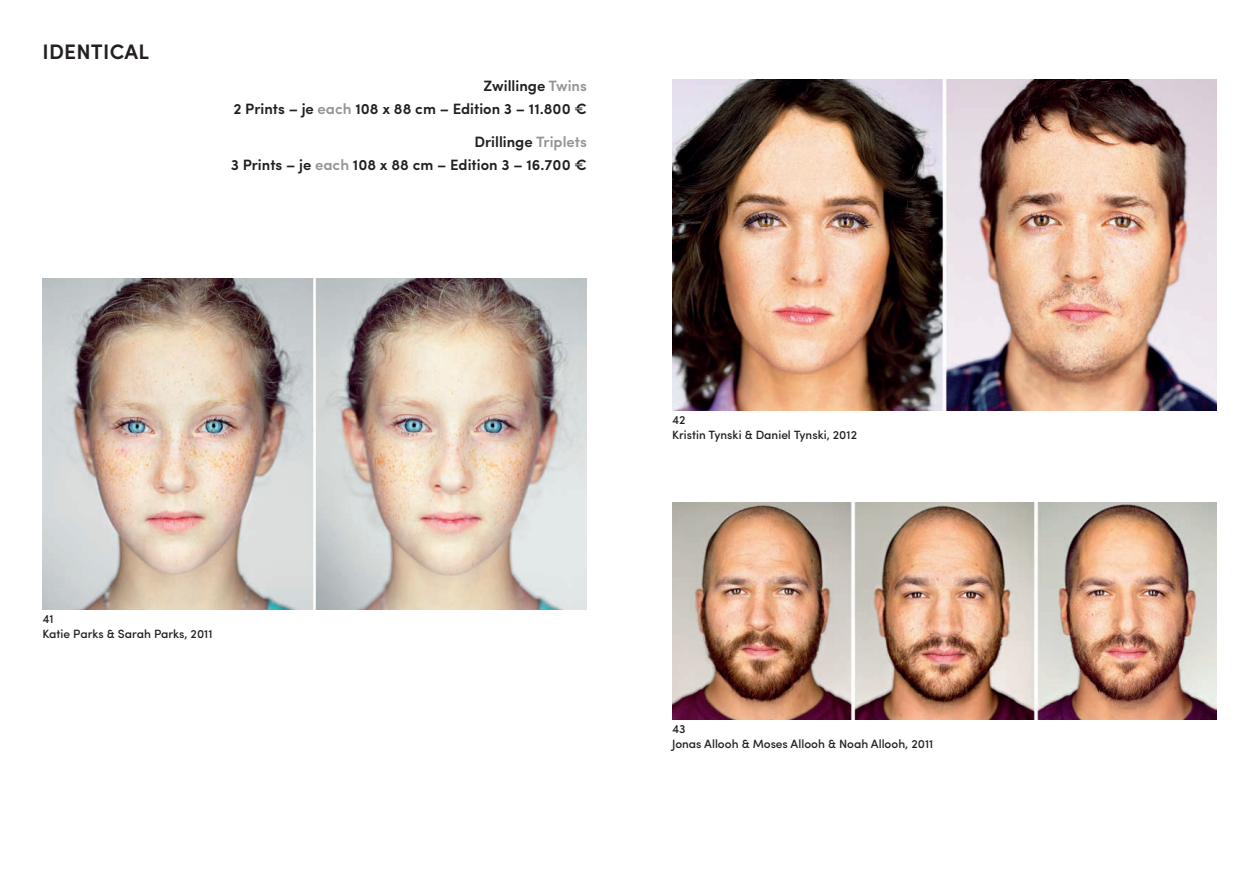
<style>
.page{position:relative;width:1259px;height:893px;background:#fff}
.page>*{position:absolute;margin:0;border:0;box-sizing:border-box;transform-origin:0 0}
.t1{font:600 21px "Sofia Pro";letter-spacing:.01em;color:#231f20}
.t2{font:600 15px/23.7px "Sofia Pro";color:#231f20;text-align:right}
.t3{font:500 12px/15px "Sofia Pro";color:#231f20}
.s1{color:#939598}
</style>
<div class="page">
<img style="left:43px;top:278px;width:544px;height:332px">
<img style="left:672px;top:502px;width:544px;height:218px">
<img style="left:672px;top:80px;width:544px;height:331px">
<h1 class="t1" style="left:43px;top:36px;width:108px">IDENTICAL</h1>
<p class="t2" style="left:233px;top:73px;width:355px">Zwillinge <span class="s1">Twins<br></span>2 Prints – je <span class="s1">each</span> 108 x 88 cm – Edition 3 – 11.800 €</p>
<p class="t2" style="left:231px;top:129px;width:358px">Drillinge <span class="s1">Triplets<br></span>3 Prints – je <span class="s1">each</span> 108 x 88 cm – Edition 3 – 16.700 €</p>
<p class="t3" style="left:43px;top:610px;width:171px">41<br>Katie Parks &amp; Sarah Parks, 2011</p>
<p class="t3" style="left:672px;top:412px;width:186px">42<br>Kristin Tynski &amp; Daniel Tynski, 2012</p>
<p class="t3" style="left:672px;top:721px;width:263px">43<br>Jonas Allooh &amp; Moses Allooh &amp; Noah Allooh, 2011</p>
</div>
